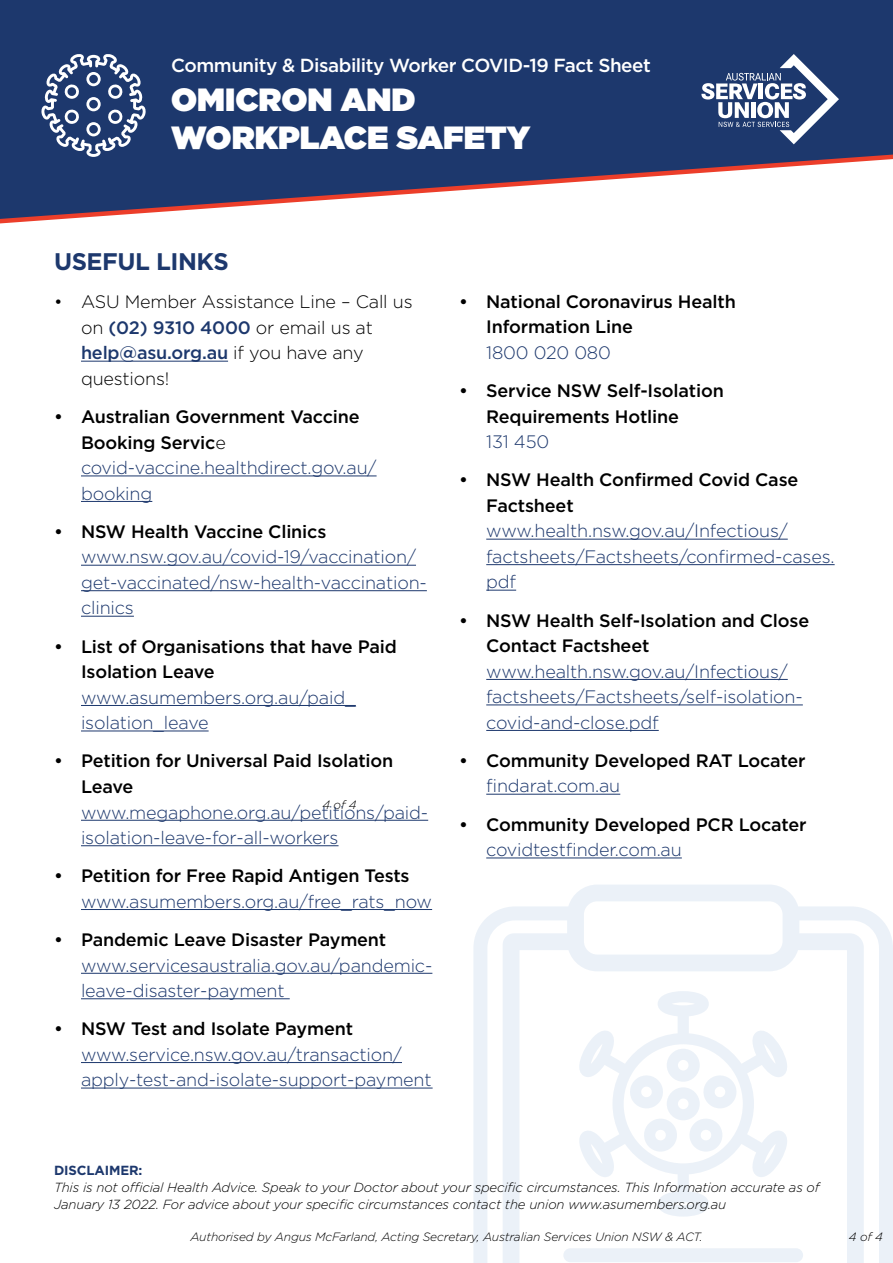
<style>
.page{position:relative;width:893px;height:1263px;background:#fff}
.page>*{position:absolute;margin:0;border:0;box-sizing:border-box;transform-origin:0 0}
.t1{font:900 32.1px/38.5px "Gotham";color:#fff}
.t2{font:700 24px "Gotham";letter-spacing:-.02em;color:#1d386d}
.t3{font:500 18.9px "Gotham";letter-spacing:-.025em;color:#fff}
.t4{font:300 18px/25.5px "Gotham";letter-spacing:-.01em;color:#1d386d}
.t5{font:500 18px/25.5px "Gotham";letter-spacing:-.01em;color:#000}
.t6{font:300 18px/25.5px "Gotham";letter-spacing:-.01em;color:#000}
.t7{font:italic 300 13.2px/17.1px "Gotham";letter-spacing:-.01em;color:#000}
.t8{font:700 13.2px "Gotham";letter-spacing:-.01em;color:#1d386d}
.t9{font:italic 300 12px "Gotham";letter-spacing:-.01em;color:#000}
.s1{font-weight:500;color:#1d386d}
.s2{font-weight:300}
.s3{font-weight:300;color:#1d386d}
</style>
<div class="page">
<svg style="left:473px;top:885px;width:420px;height:378px"></svg>
<div style="left:0;top:0;width:893px;height:150px;background:#1d386d"></div>
<svg style="left:701px;top:54px;width:138px;height:90px"></svg>
<svg style="left:0;top:150px;width:893px;height:74px"></svg>
<svg style="left:41px;top:54px;width:105px;height:103px"></svg>
<hr style="left:81px;top:361px;width:147px;height:1px;background:#1d386d">
<hr style="left:81px;top:475px;width:296px;height:1px;background:#1d386d">
<hr style="left:81px;top:501px;width:71px;height:1px;background:#1d386d">
<hr style="left:81px;top:565px;width:335px;height:1px;background:#1d386d">
<hr style="left:81px;top:590px;width:346px;height:1px;background:#1d386d">
<hr style="left:81px;top:616px;width:53px;height:1px;background:#1d386d">
<hr style="left:81px;top:705px;width:275px;height:1px;background:#1d386d">
<hr style="left:81px;top:730px;width:128px;height:1px;background:#1d386d">
<hr style="left:81px;top:820px;width:347px;height:1px;background:#1d386d">
<hr style="left:81px;top:845px;width:258px;height:1px;background:#1d386d">
<hr style="left:81px;top:909px;width:351px;height:1px;background:#1d386d">
<hr style="left:81px;top:973px;width:351px;height:1px;background:#1d386d">
<hr style="left:81px;top:998px;width:209px;height:1px;background:#1d386d">
<hr style="left:81px;top:1062px;width:321px;height:1px;background:#1d386d">
<hr style="left:81px;top:1087px;width:352px;height:1px;background:#1d386d">
<hr style="left:486px;top:539px;width:302px;height:1px;background:#1d386d">
<hr style="left:486px;top:564px;width:349px;height:1px;background:#1d386d">
<hr style="left:486px;top:590px;width:30px;height:1px;background:#1d386d">
<hr style="left:486px;top:679px;width:302px;height:1px;background:#1d386d">
<hr style="left:486px;top:704px;width:317px;height:1px;background:#1d386d">
<hr style="left:486px;top:730px;width:173px;height:1px;background:#1d386d">
<hr style="left:486px;top:794px;width:134px;height:1px;background:#1d386d">
<hr style="left:486px;top:857px;width:196px;height:1px;background:#1d386d">
<p class="t3" style="left:171px;top:53px;width:481px">Community &amp; Disability Worker COVID-19 Fact Sheet</p>
<h1 class="t1" style="left:171px;top:80px;width:361px">OMICRON AND<br>WORKPLACE SAFETY</h1>
<h2 class="t2" style="left:54px;top:246px;width:176px">USEFUL LINKS</h2>
<p class="t6" style="left:81px;top:289px;width:333px;text-indent:-27px">• ASU Member Assistance Line – Call us on <span class="s1">(02) 9310 4000</span> or email us at <span class="s1">help@asu.org.au</span> if you have any questions!</p>
<p class="t5" style="left:81px;top:404px;width:297px;text-indent:-27px">• Australian Government Vaccine<br>Booking Servic<span class="s2">e </span><span class="s3">covid-vaccine.healthdirect.gov.au/ booking</span></p>
<p class="t5" style="left:54px;top:519px;width:274px">• NSW Health Vaccine Clinics</p>
<p class="t4" style="left:81px;top:544px;width:347px">www.nsw.gov.au/covid-19/vaccination/ get-vaccinated/nsw-health-vaccination&shy;clinics</p>
<p class="t5" style="left:81px;top:633px;width:317px;text-indent:-27px">• List of Organisations that have Paid<br>Isolation Leave</p>
<p class="t4" style="left:81px;top:684px;width:276px">www.asumembers.org.au/paid_ isolation_leave</p>
<p class="t5" style="left:81px;top:748px;width:314px;text-indent:-27px">• Petition for Universal Paid Isolation<br>Leave</p>
<p class="t4" style="left:81px;top:799px;width:349px">www.megaphone.org.au/petitions/paid&shy;isolation-leave-for-all-workers</p>
<p class="t5" style="left:54px;top:863px;width:357px">• Petition for Free Rapid Antigen Tests</p>
<p class="t4" style="left:81px;top:888px;width:353px">www.asumembers.org.au/free_rats_now</p>
<p class="t5" style="left:54px;top:927px;width:334px">• Pandemic Leave Disaster Payment</p>
<p class="t4" style="left:81px;top:952px;width:353px">www.servicesaustralia.gov.au/pandemic&shy;leave-disaster-payment</p>
<p class="t5" style="left:54px;top:1016px;width:301px">• NSW Test and Isolate Payment</p>
<p class="t4" style="left:81px;top:1041px;width:352px">www.service.nsw.gov.au/transaction/ apply-test-and-isolate-support-payment</p>
<p class="t9" style="left:322px;top:797px;width:35px">4 of 4</p>
<p class="t5" style="left:486px;top:288px;width:251px;text-indent:-27px">• National Coronavirus Health<br>Information Line</p>
<p class="t4" style="left:486px;top:339px;width:126px">1800 020 080</p>
<p class="t5" style="left:486px;top:378px;width:239px;text-indent:-27px">• Service NSW Self-Isolation<br>Requirements Hotline</p>
<p class="t4" style="left:486px;top:428px;width:64px">131 450</p>
<p class="t5" style="left:486px;top:467px;width:314px;text-indent:-27px">• NSW Health Confirmed Covid Case<br>Factsheet</p>
<p class="t4" style="left:486px;top:518px;width:350px">www.health.nsw.gov.au/Infectious/ factsheets/Factsheets/confirmed-cases. pdf</p>
<p class="t5" style="left:486px;top:607px;width:324px;text-indent:-27px">• NSW Health Self-Isolation and Close<br>Contact Factsheet</p>
<p class="t4" style="left:486px;top:658px;width:318px">www.health.nsw.gov.au/Infectious/ factsheets/Factsheets/self-isolation&shy;covid-and-close.pdf</p>
<p class="t5" style="left:459px;top:747px;width:348px">• Community Developed RAT Locater</p>
<p class="t4" style="left:486px;top:773px;width:136px">findarat.com.au</p>
<p class="t5" style="left:459px;top:811px;width:349px">• Community Developed PCR Locater</p>
<p class="t4" style="left:486px;top:837px;width:197px">covidtestfinder.com.au</p>
<p class="t8" style="left:54px;top:1161px;width:90px">DISCLAIMER:</p>
<p class="t7" style="left:54px;top:1178px;width:767px">This is not official Health Advice. Speak to your Doctor about your specific circumstances. This Information accurate as of<br>January 13 2022. For advice about your specific circumstances contact the union www.asumembers.org.au</p>
<p class="t9" style="left:190px;top:1229px;width:514px">Authorised by Angus McFarland, Acting Secretary, Australian Services Union NSW &amp; ACT.</p>
<p class="t9" style="left:849px;top:1229px;width:35px">4 of 4</p>
</div>
